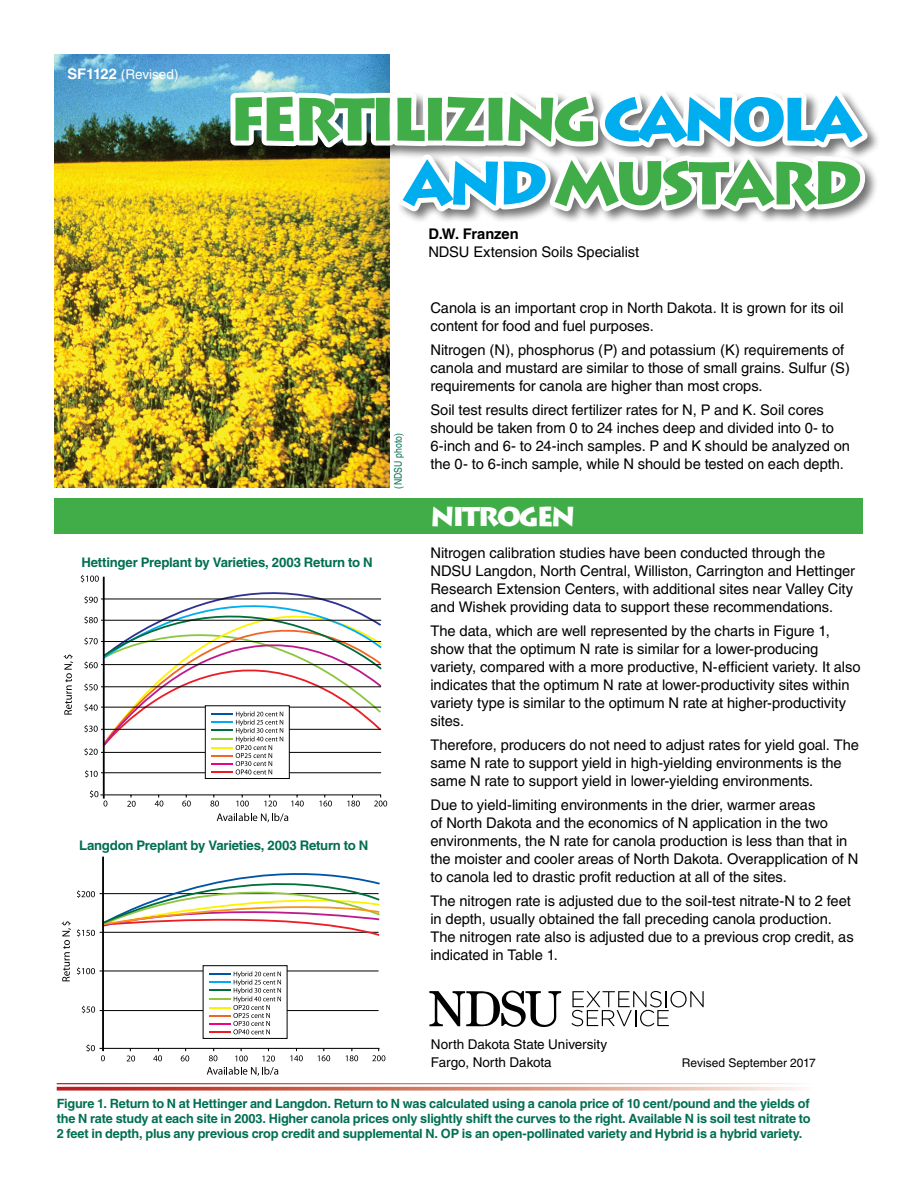
<style>
.page{position:relative;width:918px;height:1188px;background:#fff}
.page>*{position:absolute;margin:0;border:0;box-sizing:border-box;transform-origin:0 0}
.t1{font:700 60.15px/63.9px "Lithograph";letter-spacing:-.08em;color:#41ad49;text-align:right}
.t2{font:700 27px "Lithograph";letter-spacing:-.08em;color:#fff}
.t3{font:14.7px/18px "Helvetica";letter-spacing:-.005em;color:#000}
.t4{font:700 14.7px "Helvetica";letter-spacing:-.005em;color:#000}
.t5{font:13.5px/18px "Helvetica";letter-spacing:-.005em;color:#000}
.t6{font:13.5px "Helvetica";color:#fff}
.t7{font:700 13.2px "Helvetica";letter-spacing:-.015em;color:#006f51}
.t8{font:700 12.75px/15px "Helvetica";letter-spacing:-.02em;color:#006f51;text-align:justify}
.t9{font:12px "Helvetica";color:#000}
.t10{font:condensed 10.5px "Helvetica";letter-spacing:.01em;color:#006f51}
.s1{font-weight:700;font-size:14.7px}
.s2{color:#00aeef}
</style>
<div class="page">
<img style="left:54px;top:54px;width:336px;height:433px">
<div style="left:228px;top:89px;width:653px;height:135px;background:#000;opacity:.55"></div>
<svg style="left:225px;top:82px;width:652px;height:139px"></svg>
<svg style="left:429px;top:990px;width:132px;height:37px"></svg>
<svg style="left:571px;top:991px;width:133px;height:35px"></svg>
<div style="left:54px;top:498px;width:808px;height:36px;background:#41ad49"></div>
<svg style="left:217px;top:813px;width:71px;height:9px"></svg>
<svg style="left:64px;top:655px;width:9px;height:60px"></svg>
<hr style="left:103px;top:577px;width:2px;height:222px;background:#000">
<hr style="left:100px;top:794px;width:281px;height:1px;background:#000">
<svg style="left:127px;top:795px;width:9px;height:12px"></svg>
<svg style="left:155px;top:795px;width:8px;height:12px"></svg>
<svg style="left:182px;top:795px;width:9px;height:12px"></svg>
<svg style="left:210px;top:795px;width:9px;height:12px"></svg>
<svg style="left:236px;top:795px;width:13px;height:12px"></svg>
<svg style="left:264px;top:795px;width:13px;height:12px"></svg>
<svg style="left:291px;top:795px;width:13px;height:12px"></svg>
<svg style="left:319px;top:795px;width:13px;height:12px"></svg>
<svg style="left:347px;top:795px;width:13px;height:12px"></svg>
<svg style="left:374px;top:795px;width:13px;height:12px"></svg>
<svg style="left:90px;top:790px;width:17px;height:17px"></svg>
<svg style="left:81px;top:575px;width:301px;height:203px"></svg>
<hr style="left:212px;top:771px;width:21px;height:2px;background:#ed1d24">
<svg style="left:62px;top:921px;width:9px;height:60px"></svg>
<svg style="left:101px;top:1055px;width:4px;height:6px"></svg>
<svg style="left:86px;top:1044px;width:9px;height:8px"></svg>
<svg style="left:82px;top:1006px;width:13px;height:7px"></svg>
<svg style="left:77px;top:967px;width:18px;height:8px"></svg>
<hr style="left:100px;top:1048px;width:279px;height:1px;background:#000">
<svg style="left:346px;top:1048px;width:12px;height:13px"></svg>
<svg style="left:318px;top:1048px;width:12px;height:13px"></svg>
<svg style="left:290px;top:1048px;width:13px;height:13px"></svg>
<svg style="left:207px;top:1048px;width:71px;height:28px"></svg>
<svg style="left:181px;top:1048px;width:8px;height:13px"></svg>
<svg style="left:153px;top:1048px;width:9px;height:13px"></svg>
<svg style="left:127px;top:1048px;width:8px;height:14px"></svg>
<svg style="left:372px;top:1048px;width:13px;height:13px"></svg>
<hr style="left:100px;top:971px;width:279px;height:1px;background:#000">
<hr style="left:100px;top:1010px;width:279px;height:1px;background:#000">
<svg style="left:77px;top:856px;width:303px;height:81px"></svg>
<hr style="left:102px;top:857px;width:2px;height:194px;background:#000">
<div style="left:203px;top:966px;width:84px;height:72px;background:#fff"></div>
<div style="left:203px;top:965px;width:84px;height:74px;border:1px solid #000"></div>
<svg style="left:209px;top:971px;width:72px;height:63px"></svg>
<svg style="left:57px;top:1087px;width:746px;height:4px;background:#d88d7f"></svg>
<p class="t6" style="left:67px;top:66px;width:113px"><span class="s1">SF1122</span> (Revised)</p>
<h1 class="t1" style="left:229px;top:87px;width:635px">FERTILIZING <span class="s2">CANOLA and</span> MUSTARD</h1>
<p class="t4" style="left:428px;top:225px;width:92px">D.W. Franzen</p>
<p class="t3" style="left:428px;top:243px;width:212px">NDSU Extension Soils Specialist</p>
<p class="t10" style="left:392px;top:489px;width:57px;rotate:-90deg">(NDSU photo)</p>
<p class="t7" style="left:81px;top:554px;width:293px">Hettinger Preplant by Varieties, 2003 Return to N</p>
<p class="t7" style="left:79px;top:837px;width:291px">Langdon Preplant by Varieties, 2003 Return to N</p>
<p class="t3" style="left:430px;top:298px;width:415px">Canola is an important crop in North Dakota. It is grown for its oil content for food and fuel purposes.</p>
<p class="t3" style="left:430px;top:340px;width:421px">Nitrogen (N), phosphorus (P) and potassium (K) requirements of canola and mustard are similar to those of small grains. Sulfur (S) requirements for canola are higher than most crops.</p>
<p class="t3" style="left:430px;top:400px;width:421px">Soil test results direct fertilizer rates for N, P and K. Soil cores should be taken from 0 to 24 inches deep and divided into 0- to 6-inch and 6- to 24-inch samples. P and K should be analyzed on the 0- to 6-inch sample, while N should be tested on each depth.</p>
<h2 class="t2" style="left:430px;top:500px;width:146px">NITROGEN</h2>
<p class="t3" style="left:430px;top:544px;width:426px">Nitrogen calibration studies have been conducted through the NDSU Langdon, North Central, Williston, Carrington and Hettinger Research Extension Centers, with additional sites near Valley City and Wishek providing data to support these recommendations.</p>
<p class="t3" style="left:430px;top:622px;width:432px">The data, which are well represented by the charts in Figure 1, show that the optimum N rate is similar for a lower-producing variety, compared with a more productive, N-efficient variety. It also indicates that the optimum N rate at lower-productivity sites within variety type is similar to the optimum N rate at higher-productivity sites.</p>
<p class="t3" style="left:430px;top:736px;width:430px">Therefore, producers do not need to adjust rates for yield goal. The same N rate to support yield in high-yielding environments is the same N rate to support yield in lower-yielding environments.</p>
<p class="t3" style="left:430px;top:796px;width:429px">Due to yield-limiting environments in the drier, warmer areas<br>of North Dakota and the economics of N application in the two environments, the N rate for canola production is less than that in the moister and cooler areas of North Dakota. Overapplication of N to canola led to drastic profit reduction at all of the sites.</p>
<p class="t3" style="left:430px;top:892px;width:425px">The nitrogen rate is adjusted due to the soil-test nitrate-N to 2 feet in depth, usually obtained the fall preceding canola production.<br>The nitrogen rate also is adjusted due to a previous crop credit, as indicated in Table 1.</p>
<p class="t5" style="left:431px;top:1036px;width:178px">North Dakota State University<br>Fargo, North Dakota</p>
<p class="t9" style="left:682px;top:1056px;width:135px">Revised September 2017</p>
<p class="t8" style="left:57px;top:1096px;width:755px">Figure 1. Return to N at Hettinger and Langdon. Return to N was calculated using a canola price of 10 cent/pound and the yields of the N rate study at each site in 2003. Higher canola prices only slightly shift the curves to the right. Available N is soil test nitrate to 2 feet in depth, plus any previous crop credit and supplemental N. OP is an open-pollinated variety and Hybrid is a hybrid variety.</p>
</div>
